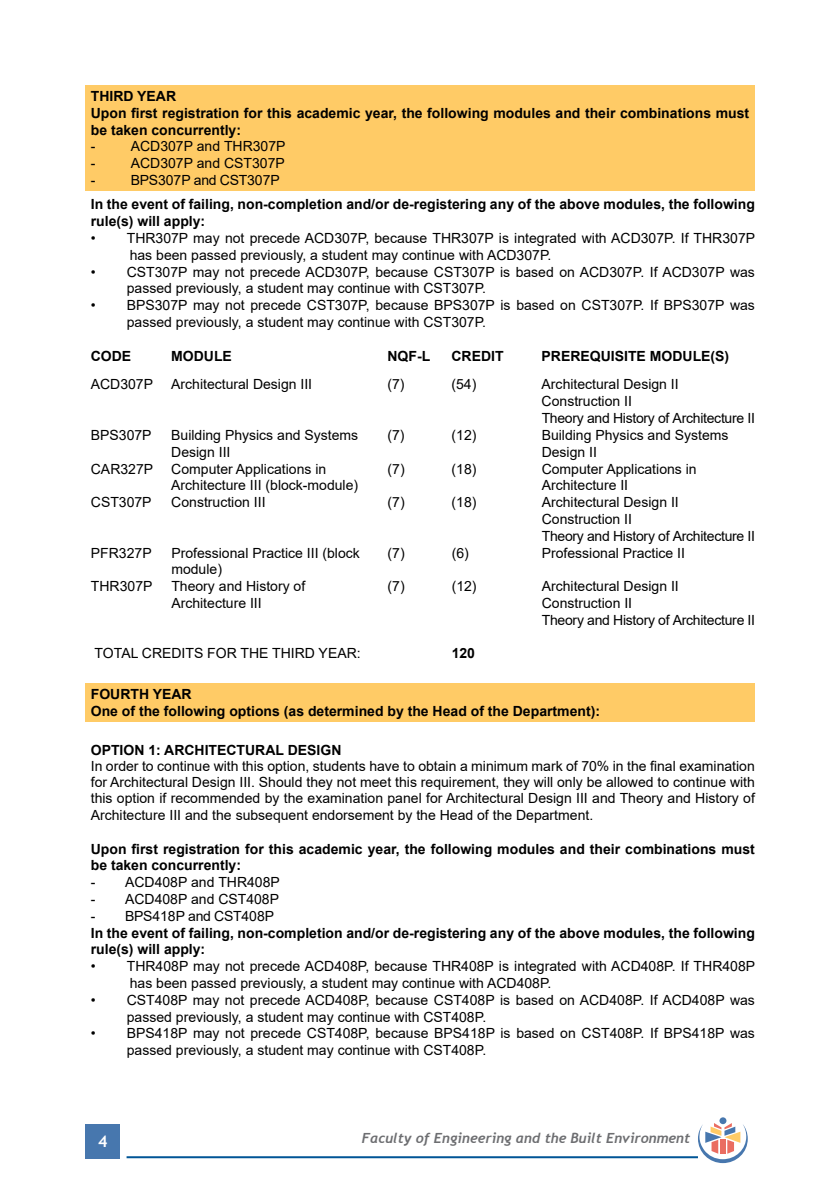
<style>
.page{position:relative;width:840px;height:1191px;background:#fff}
.page>*{position:absolute;margin:0;border:0;box-sizing:border-box;transform-origin:0 0}
.t1{font:700 16px "Trebuchet MS";color:#fff}
.t2{font:14px/16.8px "Arial";color:#000}
.t3{font:700 14px/16.8px "Arial";color:#000}
.t4{font:14px/16.8px "Arial";letter-spacing:-.02em;color:#000}
.t5{font:italic 700 14px "Trebuchet";color:#6d6e71}
</style>
<div class="page">
<div style="left:86px;top:1124px;width:34px;height:34px;background:#4777ae"></div>
<hr style="left:126px;top:1156px;width:571px;height:2px;background:#005596">
<div style="left:719px;top:1117px;width:7px;height:7px;background:#4777ae;border-radius:50%"></div>
<svg style="left:697px;top:1123px;width:50px;height:40px"></svg>
<div style="left:85px;top:85px;width:669px;height:106px;background:#ffcb66"></div>
<div style="left:85px;top:683px;width:669px;height:38px;background:#ffcb66"></div>
<p class="t3" style="left:91px;top:88px;width:659px">THIRD YEAR<br>Upon first registration for this academic year, the following modules and their combinations must be taken concurrently:</p>
<p class="t2" style="left:91px;top:138px;width:6px">-</p>
<p class="t2" style="left:131px;top:138px;width:156px">ACD307P and THR307P</p>
<p class="t2" style="left:91px;top:155px;width:6px">-</p>
<p class="t2" style="left:131px;top:155px;width:155px">ACD307P and CST307P</p>
<p class="t2" style="left:91px;top:171px;width:6px">-</p>
<p class="t4" style="left:131px;top:171px;width:150px">BPS307P and CST307P</p>
<p class="t3" style="left:91px;top:196px;width:665px">In the event of failing, non-completion and/or de-registering any of the above modules, the following rule(s) will apply:</p>
<p class="t2" style="left:130px;top:230px;width:626px;text-indent:-39px">• THR307P may not precede ACD307P, because THR307P is integrated with ACD307P. If THR307P has been passed previously, a student may continue with ACD307P.</p>
<p class="t2" style="left:127px;top:263px;width:629px;text-indent:-36px">• CST307P may not precede ACD307P, because CST307P is based on ACD307P. If ACD307P was passed previously, a student may continue with CST307P.</p>
<p class="t2" style="left:127px;top:297px;width:629px;text-indent:-36px">• BPS307P may not precede CST307P, because BPS307P is based on CST307P. If BPS307P was passed previously, a student may continue with CST307P.</p>
<p class="t3" style="left:91px;top:347px;width:42px">CODE</p>
<p class="t3" style="left:171px;top:347px;width:62px">MODULE</p>
<p class="t3" style="left:387px;top:347px;width:44px">NQF-L</p>
<p class="t3" style="left:451px;top:347px;width:54px">CREDIT</p>
<p class="t3" style="left:541px;top:347px;width:189px">PREREQUISITE MODULE(S)</p>
<p class="t2" style="left:91px;top:376px;width:64px">ACD307P</p>
<p class="t2" style="left:171px;top:376px;width:142px">Architectural Design III</p>
<p class="t2" style="left:387px;top:376px;width:19px">(7)</p>
<p class="t2" style="left:451px;top:376px;width:28px">(54) </p>
<p class="t2" style="left:541px;top:376px;width:215px">Architectural Design II<br>Construction II<br>Theory and History of Architecture II</p>
<p class="t2" style="left:91px;top:426px;width:62px">BPS307P</p>
<p class="t2" style="left:171px;top:426px;width:188px">Building Physics and Systems</p>
<p class="t2" style="left:387px;top:426px;width:19px">(7)</p>
<p class="t2" style="left:451px;top:426px;width:28px">(12) </p>
<p class="t2" style="left:541px;top:426px;width:188px">Building Physics and Systems</p>
<p class="t2" style="left:171px;top:443px;width:61px">Design III</p>
<p class="t2" style="left:541px;top:443px;width:57px">Design II</p>
<p class="t2" style="left:91px;top:460px;width:64px">CAR327P</p>
<p class="t2" style="left:171px;top:460px;width:156px">Computer Applications in</p>
<p class="t2" style="left:387px;top:460px;width:19px">(7)</p>
<p class="t2" style="left:451px;top:460px;width:26px">(18)</p>
<p class="t2" style="left:541px;top:460px;width:156px">Computer Applications in</p>
<p class="t2" style="left:171px;top:477px;width:188px">Architecture III (block-module)</p>
<p class="t2" style="left:541px;top:477px;width:88px">Architecture II</p>
<p class="t2" style="left:91px;top:494px;width:62px">CST307P</p>
<p class="t2" style="left:171px;top:494px;width:96px">Construction III</p>
<p class="t2" style="left:387px;top:494px;width:19px">(7)</p>
<p class="t2" style="left:451px;top:494px;width:26px">(18)</p>
<p class="t2" style="left:541px;top:494px;width:215px">Architectural Design II<br>Construction II<br>Theory and History of Architecture II</p>
<p class="t2" style="left:91px;top:544px;width:62px">PFR327P</p>
<p class="t2" style="left:171px;top:544px;width:190px">Professional Practice III (block</p>
<p class="t2" style="left:387px;top:544px;width:19px">(7)</p>
<p class="t2" style="left:451px;top:544px;width:19px">(6)</p>
<p class="t2" style="left:541px;top:544px;width:145px">Professional Practice II</p>
<p class="t2" style="left:171px;top:561px;width:52px">module)</p>
<p class="t2" style="left:91px;top:578px;width:63px">THR307P</p>
<p class="t2" style="left:171px;top:578px;width:135px">Theory and History of</p>
<p class="t2" style="left:387px;top:578px;width:19px">(7)</p>
<p class="t2" style="left:451px;top:578px;width:26px">(12)</p>
<p class="t2" style="left:541px;top:578px;width:138px">Architectural Design II</p>
<p class="t2" style="left:171px;top:594px;width:92px">Architecture III</p>
<p class="t4" style="left:541px;top:594px;width:215px">Construction II<br>Theory and History of Architecture II</p>
<p class="t2" style="left:95px;top:645px;width:267px">TOTAL CREDITS FOR THE THIRD YEAR:</p>
<p class="t3" style="left:451px;top:645px;width:25px">120</p>
<p class="t3" style="left:91px;top:686px;width:510px">FOURTH YEAR<br>One of the following options (as determined by the Head of the Department):</p>
<p class="t3" style="left:91px;top:742px;width:252px">OPTION 1: ARCHITECTURAL DESIGN</p>
<p class="t2" style="left:91px;top:758px;width:665px;line-height:16.2px;text-align:justify">In order to continue with this option, students have to obtain a minimum mark of 70% in the final examination for Architectural Design III. Should they not meet this requirement, they will only be allowed to continue with this option if recommended by the examination panel for Architectural Design III and Theory and History of Architecture III and the subsequent endorsement by the Head of the Department.</p>
<p class="t3" style="left:91px;top:840px;width:665px">Upon first registration for this academic year, the following modules and their combinations must be taken concurrently:</p>
<p class="t2" style="left:91px;top:873px;width:190px">- ACD408P and THR408P</p>
<p class="t2" style="left:91px;top:890px;width:190px">- ACD408P and CST408P</p>
<p class="t4" style="left:91px;top:907px;width:185px">- BPS418P and CST408P</p>
<p class="t3" style="left:91px;top:924px;width:665px">In the event of failing, non-completion and/or de-registering any of the above modules, the following rule(s) will apply:</p>
<p class="t2" style="left:130px;top:957px;width:626px;text-indent:-39px">• THR408P may not precede ACD408P, because THR408P is integrated with ACD408P. If THR408P has been passed previously, a student may continue with ACD408P.</p>
<p class="t2" style="left:127px;top:991px;width:629px;text-indent:-36px">• CST408P may not precede ACD408P, because CST408P is based on ACD408P. If ACD408P was passed previously, a student may continue with CST408P.</p>
<p class="t2" style="left:127px;top:1025px;width:629px;text-indent:-36px">• BPS418P may not precede CST408P, because BPS418P is based on CST408P. If BPS418P was passed previously, a student may continue with CST408P.</p>
<p class="t1" style="left:98px;top:1131px;width:11px">4</p>
<p class="t5" style="left:362px;top:1129px;width:329px">Faculty of Engineering and the Built Environment</p>
</div>
